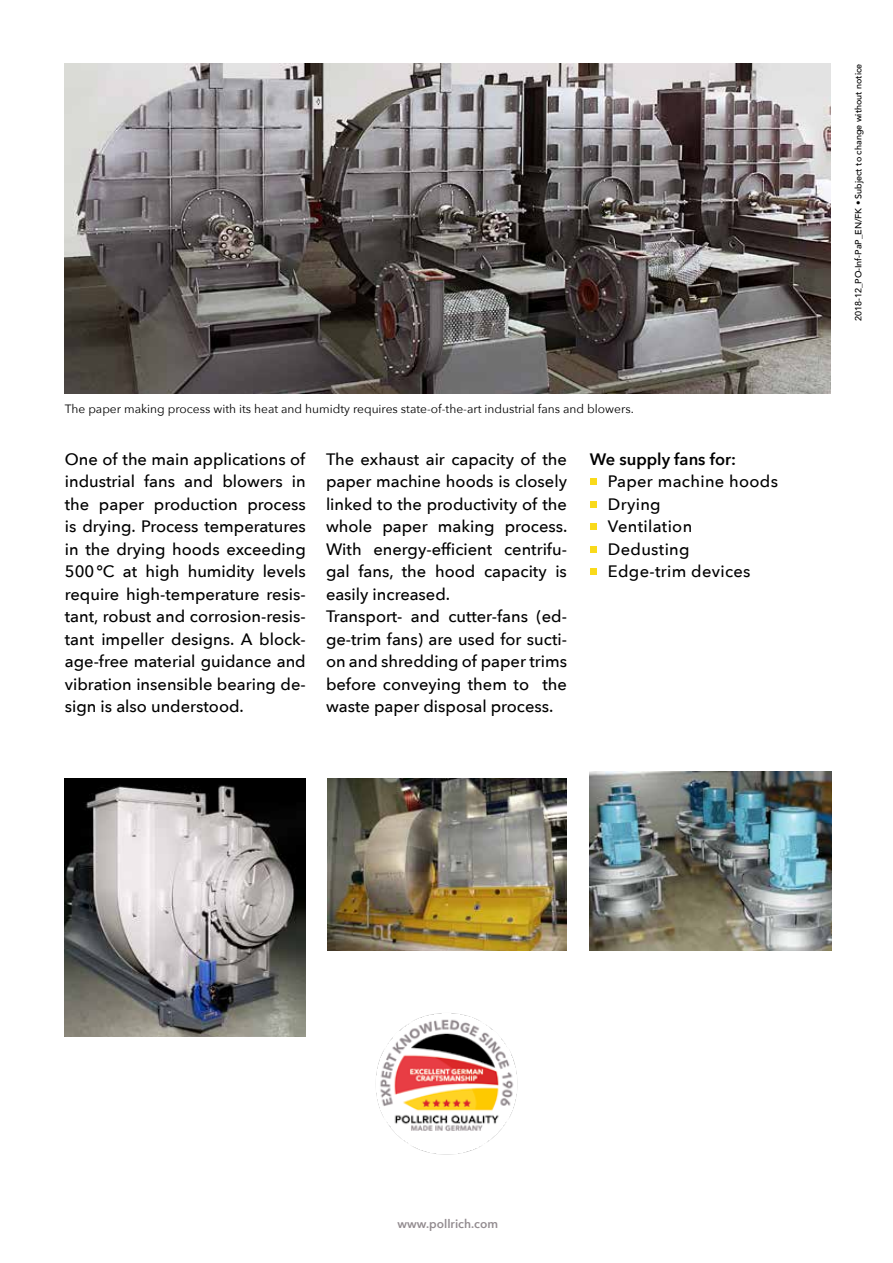
<style>
.page{position:relative;width:893px;height:1263px;background:#fff}
.page>*{position:absolute;margin:0;border:0;box-sizing:border-box;transform-origin:0 0}
.t1{font:500 16.5px/22.5px "Avenir Next";color:#000;text-align:justify}
.t2{font:500 16.5px/22.5px "Avenir Next";letter-spacing:.02em;color:#000}
.t3{font:600 16.5px "Avenir Next";color:#000}
.t4{font:12px "Avenir Next";color:#000}
.t5{font:600 12px "Avenir Next";color:#938c90}
.t6{font:500 9px "Avenir";color:#000}
.s1{font-family:"Avenir Next";font-weight:400}
</style>
<div class="page">
<svg style="left:590px;top:479px;width:6px;height:6px"></svg>
<svg style="left:590px;top:501px;width:6px;height:6px"></svg>
<svg style="left:590px;top:524px;width:6px;height:6px"></svg>
<svg style="left:590px;top:546px;width:6px;height:6px"></svg>
<svg style="left:590px;top:569px;width:6px;height:6px"></svg>
<img style="left:65px;top:64px;width:765px;height:329px">
<img style="left:375px;top:1013px;width:143px;height:142px">
<img style="left:65px;top:778px;width:241px;height:258px">
<img style="left:327px;top:778px;width:239px;height:172px">
<img style="left:590px;top:772px;width:242px;height:178px">
<p class="t4" style="left:65px;top:399px;width:570px">The paper making process with its heat and humidty requires state-of-the-art industrial fans and blowers.</p>
<p class="t1" style="left:65px;top:447px;width:242px">One of the main applications of industrial fans and blowers in the paper production process is drying. Process temperatures in the drying hoods exceeding 500°C at high humidity levels require high-temperature resis&shy;tant, robust and corrosion-resis&shy;tant impeller designs. A block&shy;age-free material guidance and vibration insensible bearing de&shy;sign is also understood.</p>
<p class="t1" style="left:326px;top:447px;width:243px;text-align:left">The exhaust air capacity of the paper machine hoods is closely linked to the productivity of the whole paper making process.<br>With energy-efficient centrifu&shy;gal fans, the hood capacity is easily increased.<br>Transport- and cutter-fans (ed&shy;ge-trim fans) are used for sucti&shy;on and shredding of paper trims before conveying them to the waste paper disposal process.</p>
<p class="t3" style="left:590px;top:445px;width:148px">We supply fans for:</p>
<p class="t2" style="left:608px;top:470px;width:172px">Paper machine hoods<br>Drying<br>Ventilation<br>Dedusting<br>Edge-trim devices</p>
<p class="t6" style="left:851px;top:321px;width:259px;rotate:-90deg">2018-12_PO-Inf-PaP_EN/FK <span class="s1">•</span> Subject to change without notice</p>
<p class="t5" style="left:398px;top:1214px;width:102px">www.pollrich.com</p>
</div>
